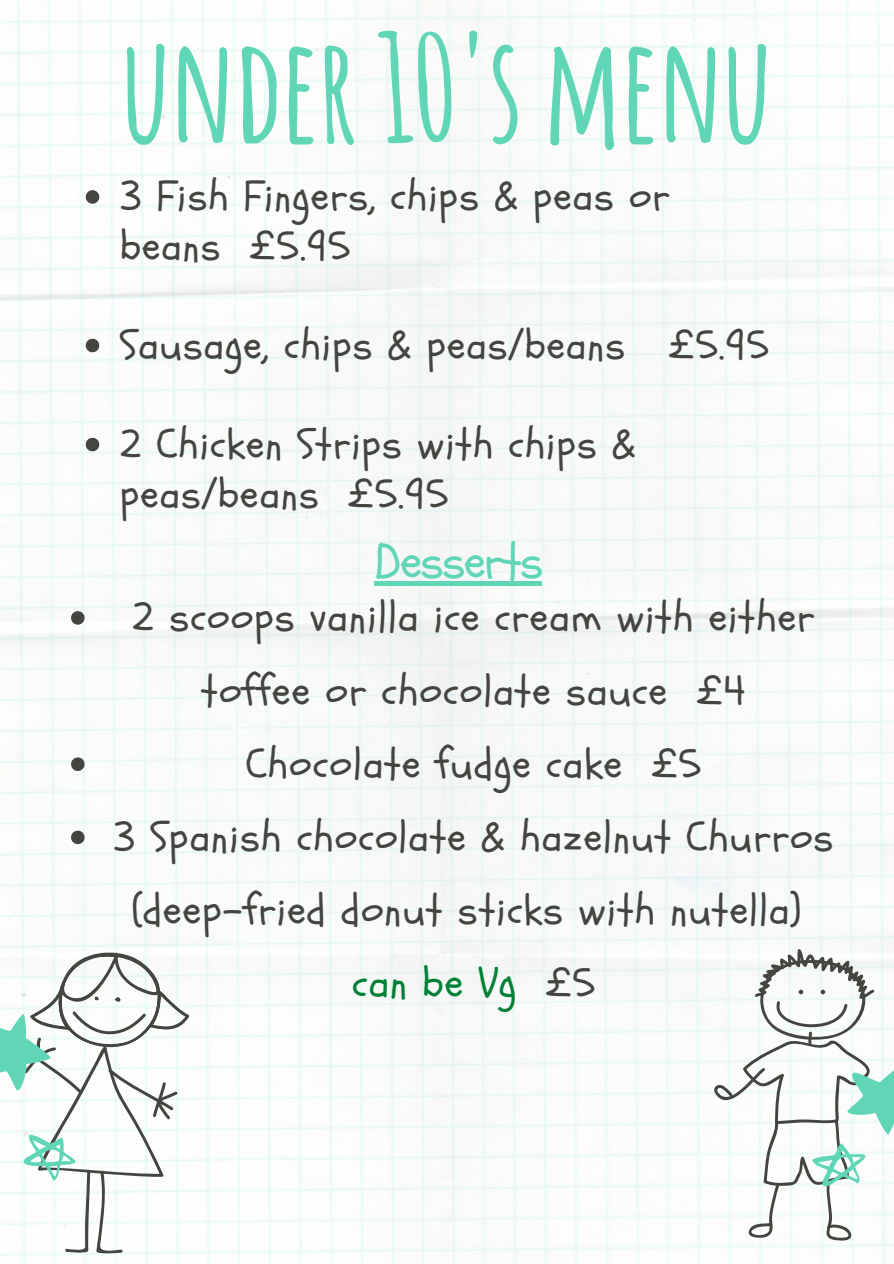
<style>
.page{position:relative;width:894px;height:1264px;background:#fff}
.page>*{position:absolute;margin:0;border:0;box-sizing:border-box;transform-origin:0 0}
.t1{font:700 145.35px "Amatic SC";letter-spacing:-.03em;color:#60d6b6}
.t2{font:49.05px "Schoolbell";letter-spacing:-.03em;color:#60d6b6}
.t3{font:41.7px/73.2px "Schoolbell";letter-spacing:.03em;color:#444440;text-align:center}
.t4{font:41.4px/49.5px "Schoolbell";letter-spacing:.03em;color:#444440}
.s1{color:#008037}
</style>
<div class="page">
<img style="left:0;top:0;width:893px;height:1263px">
<svg style="left:86px;top:190px;width:13px;height:14px"></svg>
<svg style="left:86px;top:339px;width:13px;height:13px"></svg>
<svg style="left:86px;top:438px;width:13px;height:13px"></svg>
<svg style="left:0;top:948px;width:189px;height:306px"></svg>
<svg style="left:709px;top:948px;width:184px;height:294px"></svg>
<div style="left:374px;top:581px;width:168px;height:5px;background:#60d6b6"></div>
<svg style="left:71px;top:611px;width:14px;height:13px"></svg>
<svg style="left:71px;top:757px;width:14px;height:14px"></svg>
<svg style="left:71px;top:830px;width:14px;height:14px"></svg>
<h1 class="t1" style="left:120px;top:-5px;width:655px">UNDER10'SMENU</h1>
<p class="t4" style="left:120px;top:173px;width:550px">3 Fish Fingers, chips &amp; peas or</p>
<p class="t4" style="left:120px;top:222px;width:231px">beans £5.95</p>
<p class="t4" style="left:120px;top:321px;width:650px">Sausage, chips &amp; peas/beans £5.95</p>
<p class="t4" style="left:120px;top:420px;width:517px">2 Chicken Strips with chips &amp; peas/beans £5.95</p>
<h2 class="t2" style="left:374px;top:529px;width:170px">Desserts</h2>
<p class="t3" style="left:133px;top:582px;width:683px">2 scoops vanilla ice cream with either toffee or chocolate sauce £4</p>
<p class="t3" style="left:246px;top:728px;width:456px">Chocolate fudge cake £5</p>
<p class="t3" style="left:113px;top:801px;width:721px">3 Spanish chocolate &amp; hazelnut Churros (deep-fried donut sticks with nutella) <span class="s1">can be Vg</span> £5</p>
</div>
